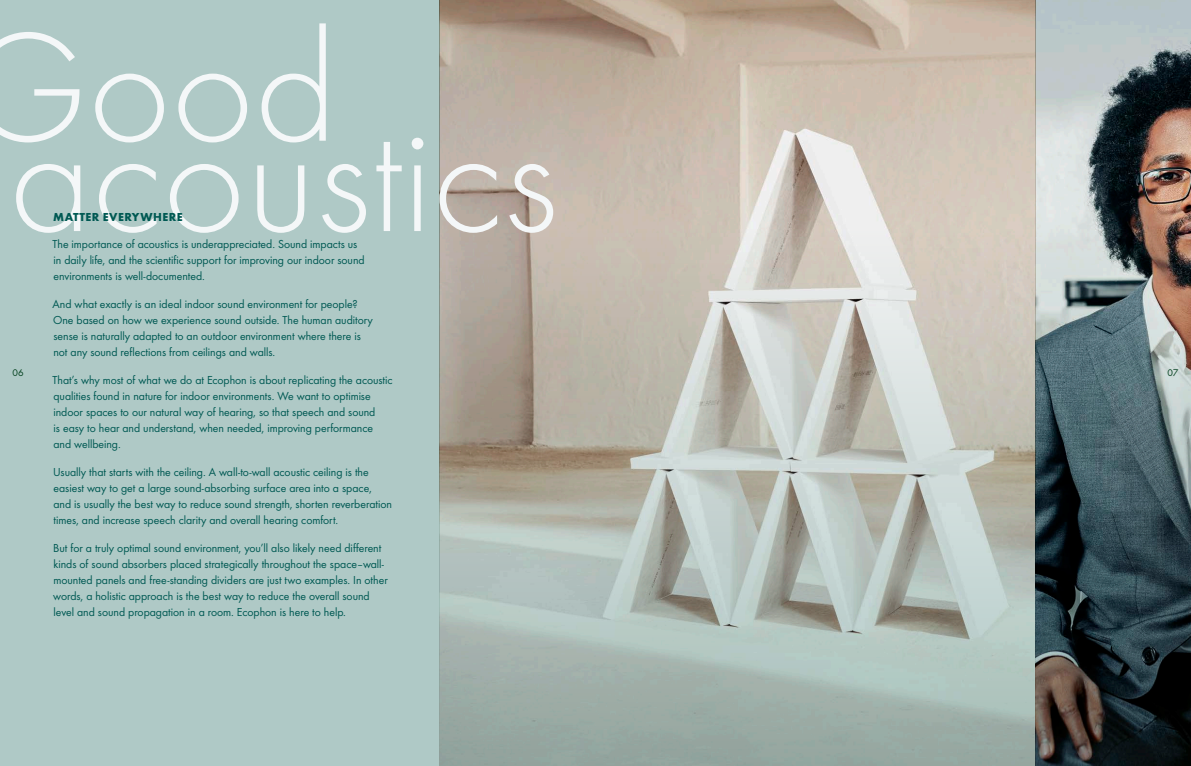
<style>
.page{position:relative;width:1191px;height:766px;background:#fff}
.page>*{position:absolute;margin:0;border:0;box-sizing:border-box;transform-origin:0 0}
.t1{font:300 160.8px "Futura";color:#f4f7f8}
.Body_copy_Futura{font:12px/16px "Futura Boo";letter-spacing:-.005em;color:#005953}
.Sub_headline_12pt{font:700 12px "Futura";letter-spacing:.04em;color:#005953}
.t2{font:10px "Futura Boo";color:#003e1b}
</style>
<div class="page">
<div style="left:0;top:0;width:439px;height:765px;background:#afc9c6"></div>
<img style="left:439px;top:0;width:752px;height:765px">
<p class="t1" style="left:-36px;top:-4px;width:375px">Good</p>
<p class="t1" style="left:9px;top:87px;width:551px">acoustics</p>
<p class="Sub_headline_12pt" style="left:53px;top:209px;width:131px">MATTER EVERYWHERE</p>
<p class="Body_copy_Futura" style="left:53px;top:236px;width:314px">The importance of acoustics is underappreciated. Sound impacts us in daily life, and the scientific support for improving our indoor sound environments is well-documented.</p>
<p class="Body_copy_Futura" style="left:53px;top:296px;width:322px">And what exactly is an ideal indoor sound environment for people?<br>One based on how we experience sound outside. The human auditory sense is naturally adapted to an outdoor environment where there is not any sound reflections from ceilings and walls.</p>
<p class="Body_copy_Futura" style="left:53px;top:372px;width:341px">That’s why most of what we do at Ecophon is about replicating the acoustic qualities found in nature for indoor environments. We want to optimise indoor spaces to our natural way of hearing, so that speech and sound<br>is easy to hear and understand, when needed, improving performance and wellbeing.</p>
<p class="Body_copy_Futura" style="left:53px;top:464px;width:340px">Usually that starts with the ceiling. A wall-to-wall acoustic ceiling is the easiest way to get a large sound-absorbing surface area into a space, and is usually the best way to reduce sound strength, shorten reverberation times, and increase speech clarity and overall hearing comfort.</p>
<p class="Body_copy_Futura" style="left:53px;top:540px;width:336px">But for a truly optimal sound environment, you’ll also likely need different kinds of sound absorbers placed strategically throughout the space–wall&shy;mounted panels and free-standing dividers are just two examples. In other words, a holistic approach is the best way to reduce the overall sound level and sound propagation in a room. Ecophon is here to help.</p>
<p class="t2" style="left:12px;top:366px;width:13px">06</p>
<p class="t2" style="left:1167px;top:366px;width:13px">07</p>
</div>
